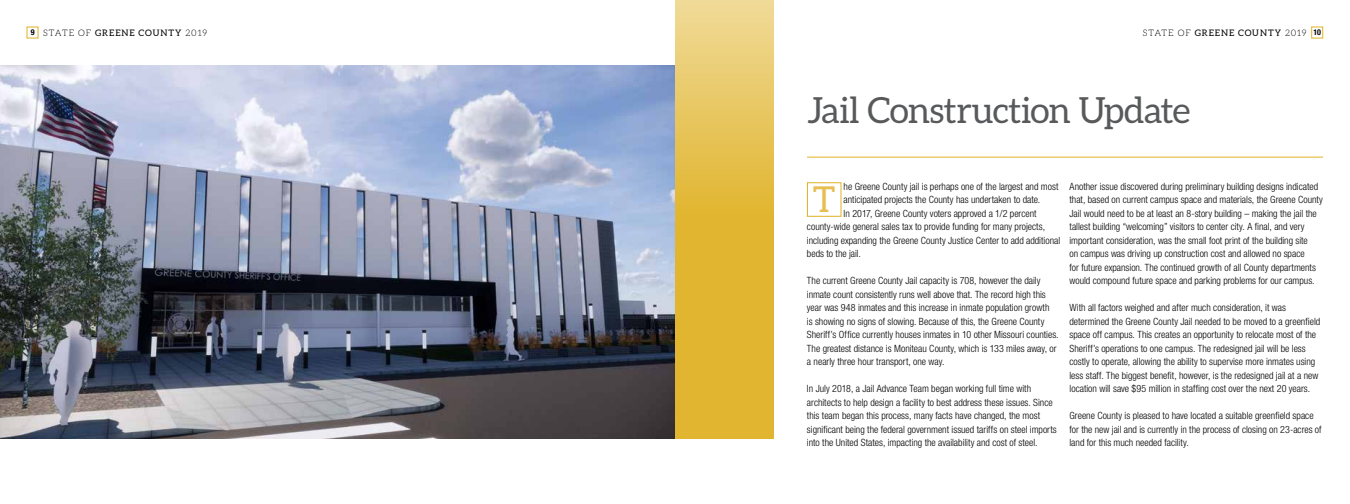
<style>
.page{position:relative;width:1350px;height:504px;background:#fff}
.page>*{position:absolute;margin:0;border:0;box-sizing:border-box;transform-origin:0 0}
.t1{font:36px "Aleo";letter-spacing:-.015em;color:#58595b}
.t2{font:35.8px "Aleo";color:#e6be52}
.t3{font:300 condensed 10px/13.5px "Helvetica Neue LT Std";color:#000}
.t4{font:9px "Aleo";letter-spacing:.105em;color:#000}
.s1{font-family:"Helvetica Neue LT Std";font-weight:700;font-stretch:condensed;font-size:8px}
.s2{font-weight:300}
</style>
<div class="page">
<div style="left:1311px;top:27px;width:12px;height:11px;border:1px solid #e0b225"></div>
<div style="left:807px;top:182px;width:34px;height:35px;border:1px solid #e0b225"></div>
<hr style="left:807px;top:157px;width:516px;height:1px;background:#e0b225">
<img style="left:0;top:65px;width:675px;height:374px">
<svg style="left:675px;top:0;width:99px;height:439px;background:#e4be49"></svg>
<p class="t4" style="left:31px;top:28px;width:178px"><span class="s1">9</span> <span class="s2">STATE OF</span> GREENE COUNTY <span class="s2">2019</span></p>
<p class="t4" style="left:1143px;top:28px;width:180px"><span class="s2">STATE OF</span> GREENE COUNTY <span class="s2">2019</span> <span class="s1">10</span></p>
<h1 class="t1" style="left:807px;top:90px;width:385px">Jail Construction Update</h1>
<p class="t3" style="left:844px;top:179px;width:216px">he Greene County jail is perhaps one of the largest and most</p>
<p class="t3" style="left:844px;top:193px;width:198px">anticipated projects the County has undertaken to date.</p>
<p class="t3" style="left:844px;top:206px;width:195px">In 2017, Greene County voters approved a 1/2 percent</p>
<p class="t3" style="left:807px;top:220px;width:240px">county-wide general sales tax to provide funding for many projects,</p>
<p class="t3" style="left:807px;top:233px;width:255px">including expanding the Greene County Justice Center to add additional</p>
<p class="t3" style="left:807px;top:247px;width:56px">beds to the jail.</p>
<p class="t3" style="left:807px;top:274px;width:253px">The current Greene County Jail capacity is 708, however the daily inmate count consistently runs well above that. The record high this year was 948 inmates and this increase in inmate population growth<br>is showing no signs of slowing. Because of this, the Greene County Sheriff’s Office currently houses inmates in 10 other Missouri counties.<br>The greatest distance is Moniteau County, which is 133 miles away, or a nearly three hour transport, one way.</p>
<p class="t3" style="left:807px;top:382px;width:251px">In July 2018, a Jail Advance Team began working full time with architects to help design a facility to best address these issues. Since this team began this process, many facts have changed, the most significant being the federal government issued tariffs on steel imports into the United States, impacting the availability and cost of steel.</p>
<h2 class="t2" style="left:813px;top:179px;width:24px">T</h2>
<p class="t3" style="left:1069px;top:179px;width:255px">Another issue discovered during preliminary building designs indicated that, based on current campus space and materials, the Greene County Jail would need to be at least an 8-story building – making the jail the tallest building “welcoming” visitors to center city. A final, and very important consideration, was the small foot print of the building site<br>on campus was driving up construction cost and allowed no space<br>for future expansion. The continued growth of all County departments would compound future space and parking problems for our campus.</p>
<p class="t3" style="left:1069px;top:301px;width:252px">With all factors weighed and after much consideration, it was determined the Greene County Jail needed to be moved to a greenfield space off campus. This creates an opportunity to relocate most of the Sheriff’s operations to one campus. The redesigned jail will be less costly to operate, allowing the ability to supervise more inmates using less staff. The biggest benefit, however, is the redesigned jail at a new location will save $95 million in staffing cost over the next 20 years.</p>
<p class="t3" style="left:1069px;top:409px;width:254px">Greene County is pleased to have located a suitable greenfield space for the new jail and is currently in the process of closing on 23-acres of land for this much needed facility.</p>
</div>
